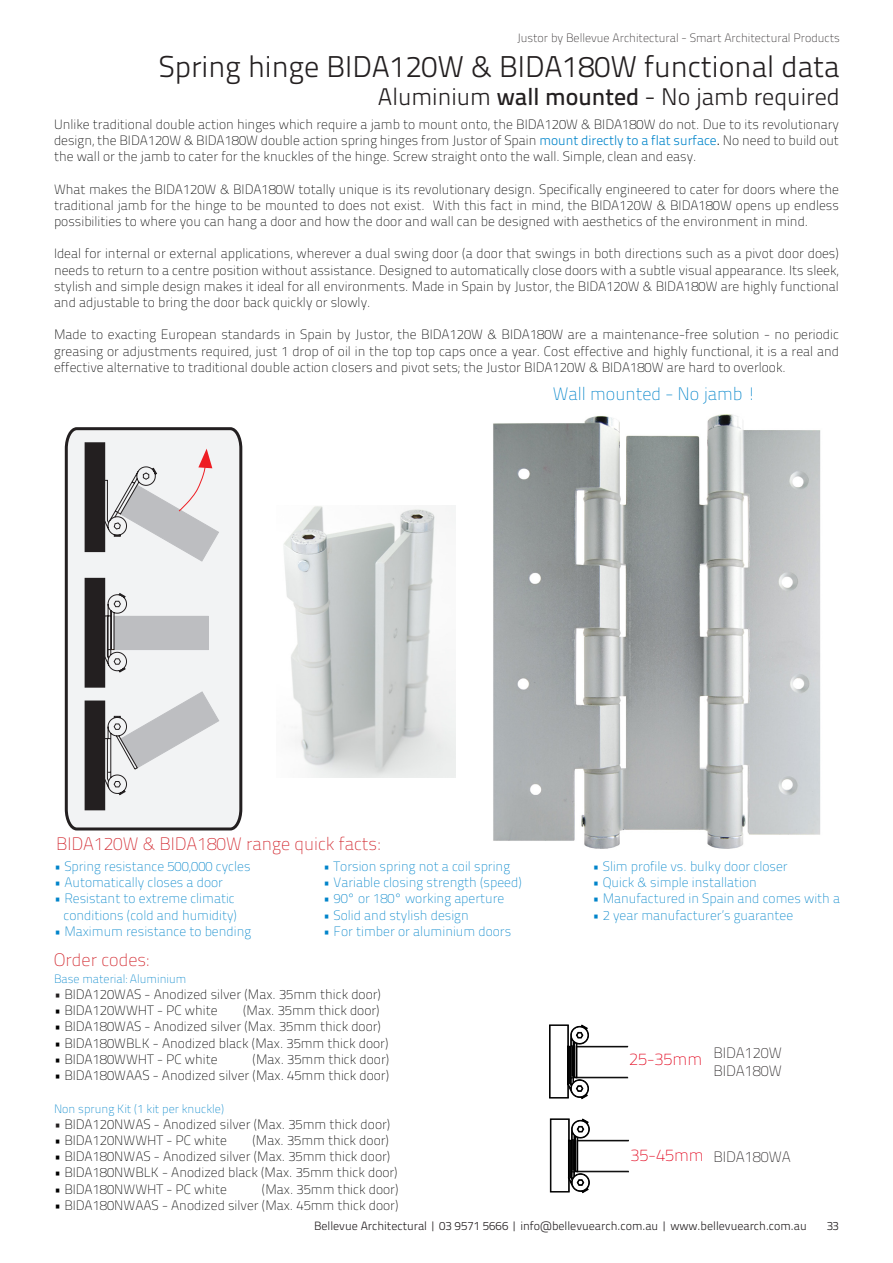
<style>
.page{position:relative;width:893px;height:1263px;background:#fff}
.page>*{position:absolute;margin:0;border:0;box-sizing:border-box;transform-origin:0 0}
.t1{font:30px "Titillium Text 25 L 250 wt";color:#231f20}
.t2{font:24px "Titillium Text 25 L 250 wt";color:#231f20}
.t3{font:18px "Titillium Text 25 L 1 wt";color:#d1232a}
.t4{font:18px "Titillium Text 25 L 1 wt";color:#0084ca}
.Paragraph_Style1{font:16.95px "Titillium Text 25 L 1 wt";color:#e2001a}
.t5{font:15px "Titillium Text 25 L 1 wt";color:#231f20}
.t6{font:13.5px/16.2px "Titillium Text 25 L 1 wt";color:#000;text-align:justify}
.t7{font:13.5px "Titillium Text 25 L 1 wt";color:#0084ca}
.t8{font:12px "Titillium Text 25 L 250 wt";color:#231f20}
.t9{font:12px "Titillium Text 25 L 1 wt";color:#231f20}
.t10{font:12px "Titillium Text 25 L 1 wt";color:#0084ca}
.s1{font-family:"Titillium Text 25 L 600 wt"}
.s2{font-family:"Titillium Text 25 L 250 wt";color:#0084ca}
.s3{font-family:"Titillium Text 25 L 250 wt"}
.s4{color:#231f20}
</style>
<div class="page">
<svg style="left:64px;top:427px;width:179px;height:404px"></svg>
<div style="left:85px;top:701px;width:20px;height:109px;background:#231f20"></div>
<svg style="left:104px;top:691px;width:116px;height:105px"></svg>
<div style="left:85px;top:443px;width:20px;height:109px;background:#231f20"></div>
<div style="left:114px;top:616px;width:94px;height:33px;background:#bdbec1"></div>
<div style="left:114px;top:616px;width:95px;height:34px;border:1px solid #bdbec1"></div>
<div style="left:85px;top:578px;width:20px;height:109px;background:#231f20"></div>
<svg style="left:105px;top:592px;width:22px;height:81px"></svg>
<img style="left:493px;top:414px;width:328px;height:435px">
<img style="left:283px;top:505px;width:173px;height:272px">
<svg style="left:568px;top:1119px;width:22px;height:74px"></svg>
<div style="left:577px;top:1140px;width:52px;height:32px;border:1px solid #000"></div>
<div style="left:550px;top:1119px;width:19px;height:73px;border:1px solid #000"></div>
<svg style="left:567px;top:1025px;width:22px;height:74px"></svg>
<div style="left:576px;top:1046px;width:52px;height:32px;border:1px solid #000"></div>
<div style="left:549px;top:1025px;width:19px;height:73px;border:1px solid #000"></div>
<svg style="left:104px;top:449px;width:116px;height:113px"></svg>
<p class="t9" style="left:517px;top:29px;width:324px">Justor by Bellevue Architectural - Smart Architectural Products</p>
<p class="t1" style="left:159px;top:44px;width:683px">Spring hinge BIDA120W &amp; BIDA180W functional data</p>
<p class="t2" style="left:378px;top:79px;width:463px">Aluminium <span class="s1">wall mounted</span> - No jamb required</p>
<p class="t6" style="left:54px;top:115px;width:786px">Unlike traditional double action hinges which require a jamb to mount onto, the BIDA120W &amp; BIDA180W do not. Due to its revolutionary design, the BIDA120W &amp; BIDA180W double action spring hinges from Justor of Spain <span class="s2">mount directly to a flat surface</span><span class="s3">.</span> No need to build out the wall or the jamb to cater for the knuckles of the hinge. Screw straight onto the wall. Simple, clean and easy.</p>
<p class="t6" style="left:54px;top:180px;width:786px">What makes the BIDA120W &amp; BIDA180W totally unique is its revolutionary design. Specifically engineered to cater for doors where the traditional jamb for the hinge to be mounted to does not exist. With this fact in mind, the BIDA120W &amp; BIDA180W opens up endless possibilities to where you can hang a door and how the door and wall can be designed with aesthetics of the environment in mind.</p>
<p class="t6" style="left:54px;top:245px;width:786px">Ideal for internal or external applications, wherever a dual swing door (a door that swings in both directions such as a pivot door does) needs to return to a centre position without assistance. Designed to automatically close doors with a subtle visual appearance. Its sleek, stylish and simple design makes it ideal for all environments. Made in Spain by Justor, the BIDA120W &amp; BIDA180W are highly functional and adjustable to bring the door back quickly or slowly.</p>
<p class="t6" style="left:54px;top:326px;width:786px">Made to exacting European standards in Spain by Justor, the BIDA120W &amp; BIDA180W are a maintenance-free solution - no periodic greasing or adjustments required, just 1 drop of oil in the top top caps once a year. Cost effective and highly functional, it is a real and effective alternative to traditional double action closers and pivot sets; the Justor BIDA120W &amp; BIDA180W are hard to overlook.</p>
<p class="t4" style="left:553px;top:381px;width:205px">Wall mounted - No jamb !</p>
<p class="t3" style="left:56px;top:831px;width:325px">BIDA120W &amp; BIDA180W range quick facts:</p>
<p class="t7" style="left:54px;top:857px;width:198px">• Spring resistance 500,000 cycles</p>
<p class="t7" style="left:54px;top:873px;width:170px">• Automatically closes a door</p>
<p class="t7" style="left:54px;top:889px;width:182px">• Resistant to extreme climatic</p>
<p class="t7" style="left:64px;top:905px;width:175px">conditions (cold and humidity)</p>
<p class="t7" style="left:54px;top:921px;width:199px">• Maximum resistance to bending</p>
<p class="t3" style="left:54px;top:947px;width:96px">Order codes:</p>
<p class="t7" style="left:323px;top:857px;width:188px">• Torsion spring not a coil spring</p>
<p class="t7" style="left:323px;top:873px;width:200px">• Variable closing strength (speed)</p>
<p class="t7" style="left:323px;top:889px;width:183px">• 90° or 180° working aperture</p>
<p class="t7" style="left:323px;top:905px;width:147px">• Solid and stylish design</p>
<p class="t7" style="left:323px;top:921px;width:190px">• For timber or aluminium doors</p>
<p class="t10" style="left:54px;top:970px;width:134px">Base material: Aluminium</p>
<p class="t6" style="left:54px;top:985px;width:329px"><span class="s4">•</span> BIDA120WAS - Anodized silver (Max. 35mm thick door)</p>
<p class="t6" style="left:54px;top:1002px;width:165px">• BIDA120WWHT - PC white</p>
<p class="t6" style="left:243px;top:1002px;width:138px">(Max. 35mm thick door)</p>
<p class="t6" style="left:54px;top:1018px;width:329px">• BIDA180WAS - Anodized silver (Max. 35mm thick door)</p>
<p class="t6" style="left:54px;top:1034px;width:336px">• BIDA180WBLK - Anodized black (Max. 35mm thick door)</p>
<p class="t6" style="left:54px;top:1050px;width:165px">• BIDA180WWHT - PC white</p>
<p class="t6" style="left:253px;top:1050px;width:138px">(Max. 35mm thick door)</p>
<p class="t6" style="left:54px;top:1066px;width:337px">• BIDA180WAAS - Anodized silver (Max. 45mm thick door)</p>
<p class="t10" style="left:54px;top:1100px;width:172px">Non sprung Kit (1 kit per knuckle)</p>
<p class="t6" style="left:54px;top:1115px;width:338px"><span class="s4">•</span> BIDA120NWAS - Anodized silver (Max. 35mm thick door)</p>
<p class="t6" style="left:54px;top:1131px;width:174px">• BIDA120NWWHT - PC white</p>
<p class="t6" style="left:252px;top:1131px;width:138px">(Max. 35mm thick door)</p>
<p class="t6" style="left:54px;top:1147px;width:338px">• BIDA180NWAS - Anodized silver (Max. 35mm thick door)</p>
<p class="t6" style="left:54px;top:1164px;width:345px">• BIDA180NWBLK - Anodized black (Max. 35mm thick door)</p>
<p class="t6" style="left:54px;top:1180px;width:174px">• BIDA180NWWHT - PC white</p>
<p class="t6" style="left:262px;top:1180px;width:138px">(Max. 35mm thick door)</p>
<p class="t6" style="left:54px;top:1196px;width:346px">• BIDA180NWAAS - Anodized silver (Max. 45mm thick door)</p>
<p class="t7" style="left:592px;top:857px;width:197px">• Slim profile vs. bulky door closer</p>
<p class="t7" style="left:592px;top:873px;width:166px">• Quick &amp; simple installation</p>
<p class="t7" style="left:592px;top:889px;width:249px">• Manufactured in Spain and comes with a</p>
<p class="t7" style="left:592px;top:905px;width:202px">• 2 year manufacturer’s guarantee</p>
<p class="Paragraph_Style1" style="left:629px;top:1047px;width:75px">25-35mm</p>
<p class="t5" style="left:713px;top:1042px;width:70px">BIDA120W</p>
<p class="t5" style="left:713px;top:1060px;width:70px">BIDA180W</p>
<p class="Paragraph_Style1" style="left:631px;top:1143px;width:75px">35-45mm</p>
<p class="t5" style="left:713px;top:1146px;width:79px">BIDA180WA</p>
<p class="t8" style="left:314px;top:1217px;width:494px">Bellevue Architectural | 03 9571 5666 | info@bellevuearch.com.au | www.bellevuearch.com.au</p>
<p class="t8" style="left:827px;top:1217px;width:14px">33</p>
</div>
